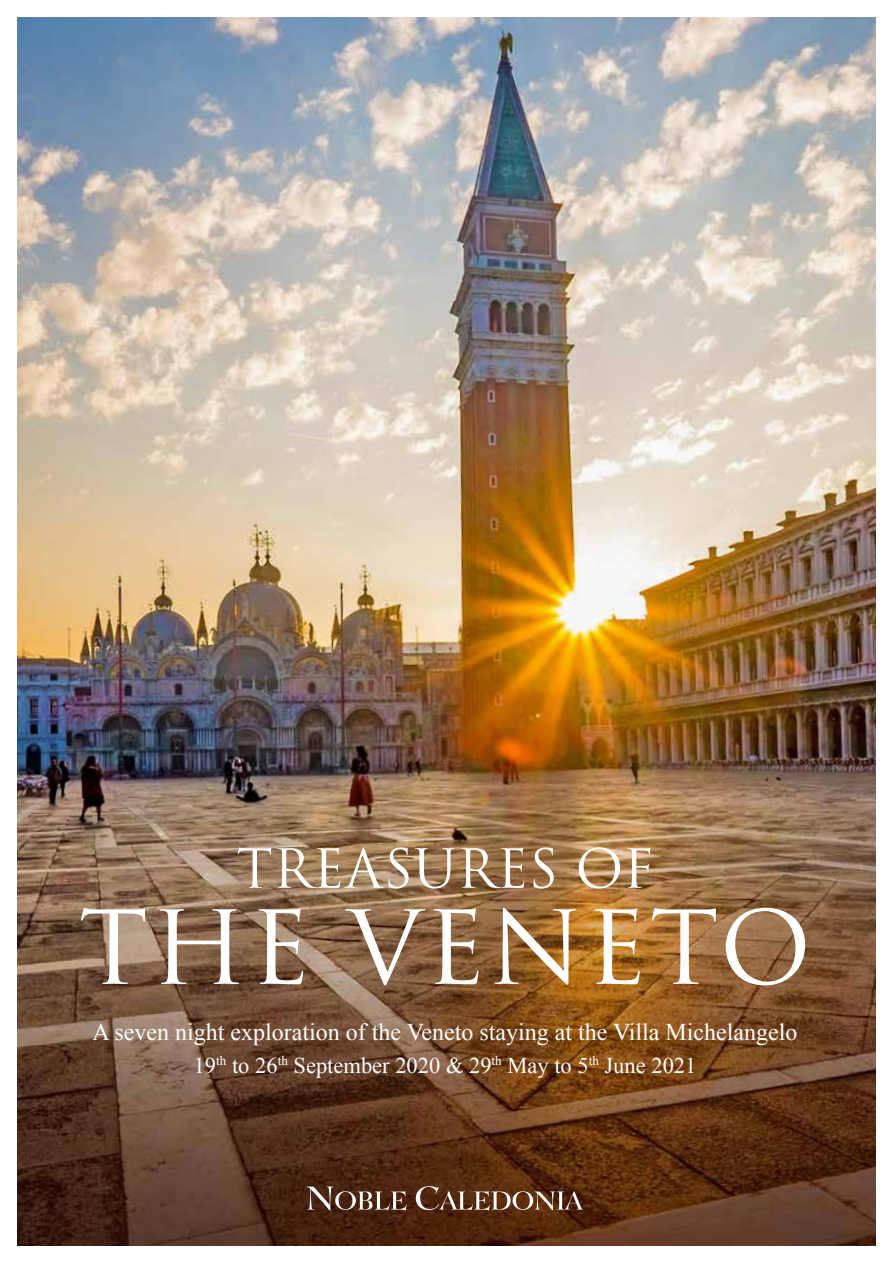
<style>
.page{position:relative;width:893px;height:1263px;background:#fff}
.page>*{position:absolute;margin:0;border:0;box-sizing:border-box;transform-origin:0 0}
.t1{font:99px "Trajan Pro 3";letter-spacing:.02em;color:#fff}
.t2{font:52.5px "Trajan Pro 3";color:#fff}
.t3{font:24px "Times New Roman";color:#fff}
.t4{font:22.5px "Times New Roman";color:#fff}
</style>
<div class="page">
<img style="left:17px;top:17px;width:859px;height:1229px">
<svg style="left:307px;top:1186px;width:100px;height:25px;background:#705243"></svg>
<svg style="left:416px;top:1186px;width:167px;height:25px;background:#74513b"></svg>
<h2 class="t2" style="left:236px;top:833px;width:419px">TREASURES OF</h2>
<h1 class="t1" style="left:79px;top:880px;width:735px">THE VENETO</h1>
<p class="t3" style="left:93px;top:1016px;width:706px">A seven night exploration of the Veneto staying at the Villa Michelangelo</p>
<p class="t4" style="left:194px;top:1050px;width:504px">19<sup>th</sup> to 26<sup>th</sup> September 2020 &amp; 29<sup>th</sup> May to 5<sup>th</sup> June 2021</p>
</div>
